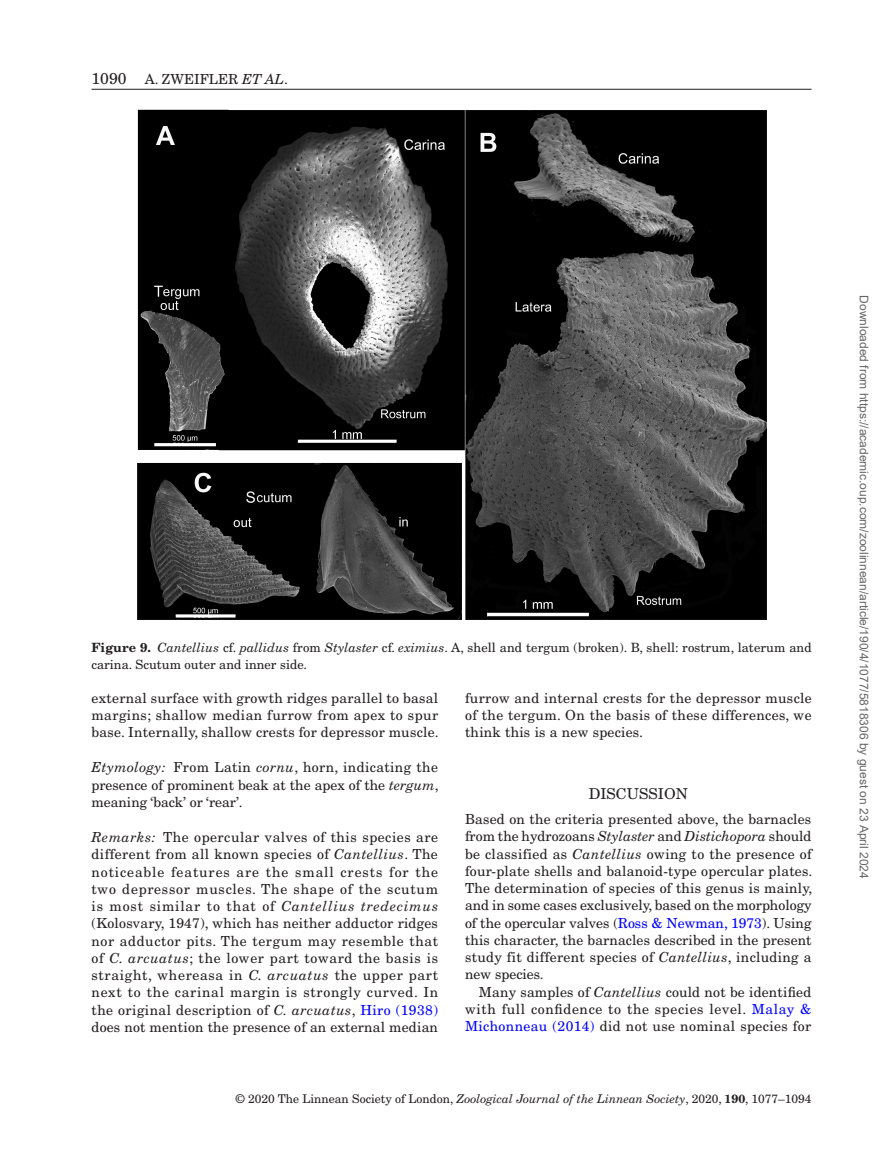
<style>
.page{position:relative;width:893px;height:1174px;background:#fff}
.page>*{position:absolute;margin:0;border:0;box-sizing:border-box;transform-origin:0 0}
.t1{font:15px "New Century Schlbk";color:#231f20}
.t2{font:13.8px/17.2px "New Century Schlbk";letter-spacing:.02em;color:#231f20;text-align:justify}
.t3{font:13.8px "New Century Schlbk";color:#231f20}
.t4{font:12.75px/16.5px "New Century Schlbk";letter-spacing:.01em;color:#231f20}
.t5{font:12px "Arial";color:#666}
.t6{font:12px "New Century Schlbk";color:#231f20}
.s1{font-size:15.75px}
.s2{font-style:italic}
.s3{font-weight:700}
.s4{color:#00f}
</style>
<div class="page">
<hr style="left:92px;top:89px;width:720px;height:1px;background:#231f20">
<img style="left:137px;top:110px;width:630px;height:510px">
<p class="t3" style="left:92px;top:70px;width:198px"><span class="s1">1090</span> A. ZWEIFLER <span class="s2">ET AL</span>.</p>
<p class="t4" style="left:92px;top:639px;width:722px"><span class="s3">Figure 9.</span> <span class="s2">Cantellius</span> cf. <span class="s2">pallidus</span> from <span class="s2">Stylaster</span> cf. <span class="s2">eximius</span>. A, shell and tergum (broken). B, shell: rostrum, laterum and carina. Scutum outer and inner side.</p>
<p class="t2" style="left:92px;top:689px;width:349px">external surface with growth ridges parallel to basal margins; shallow median furrow from apex to spur base. Internally, shallow crests for depressor muscle.</p>
<p class="t2" style="left:92px;top:759px;width:348px"><span class="s2">Etymology:</span> From Latin <span class="s2">cornu</span>, horn, indicating the presence of prominent beak at the apex of the <span class="s2">tergum</span>, meaning ‘back’ or ‘rear’.</p>
<p class="t2" style="left:92px;top:828px;width:348px"><span class="s2">Remarks:</span> The opercular valves of this species are different from all known species of <span class="s2">Cantellius</span>. The noticeable features are the small crests for the two depressor muscles. The shape of the scutum is most similar to that of <span class="s2">Cantellius tredecimus </span>(Kolosvary, 1947), which has neither adductor ridges nor adductor pits. The tergum may resemble that of <span class="s2">C. arcuatus</span>; the lower part toward the basis is straight, whereasa in <span class="s2">C. arcuatus</span> the upper part next to the carinal margin is strongly curved. In the original description of <span class="s2">C. arcuatus</span>, <span class="s4">Hiro (1938) </span>does not mention the presence of an external median</p>
<p class="t2" style="left:465px;top:689px;width:348px">furrow and internal crests for the depressor muscle of the tergum. On the basis of these differences, we think this is a new species.</p>
<p class="t1" style="left:589px;top:784px;width:101px">DISCUSSION</p>
<p class="t2" style="left:465px;top:810px;width:349px">Based on the criteria presented above, the barnacles from the hydrozoans <span class="s2">Stylaster</span> and <span class="s2">Distichopora</span> should be classified as <span class="s2">Cantellius</span> owing to the presence of four-plate shells and balanoid-type opercular plates.<br>The determination of species of this genus is mainly, and in some cases exclusively, based on the morphology of the opercular valves (<span class="s4">Ross &amp; Newman, 1973</span>). Using this character, the barnacles described in the present study fit different species of <span class="s2">Cantellius</span>, including a new species.</p>
<p class="t2" style="left:465px;top:983px;width:348px;text-indent:14px">Many samples of <span class="s2">Cantellius</span> could not be identified with full confidence to the species level. <span class="s4">Malay &amp; Michonneau (2014)</span> did not use nominal species for</p>
<p class="t6" style="left:236px;top:1091px;width:577px">© 2020 The Linnean Society of London, <span class="s2">Zoological Journal of the Linnean Society</span>, 2020, <span class="s3">190</span>, 1077–1094</p>
<p class="t5" style="left:868px;top:295px;width:585px;rotate:90deg">Downloaded from https://academic.oup.com/zoolinnean/article/190/4/1077/5818306 by guest on 23 April 2024</p>
</div>
